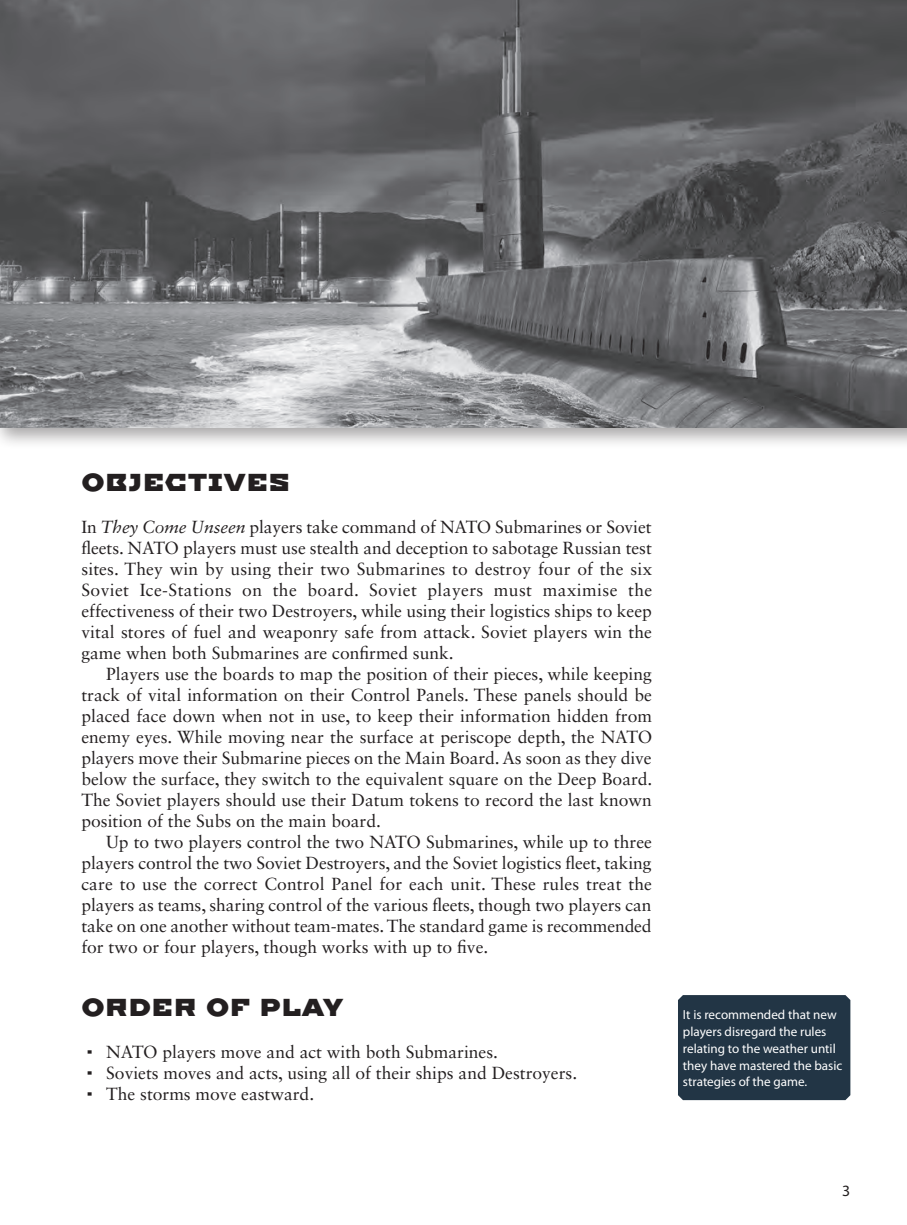
<style>
.page{position:relative;width:907px;height:1225px;background:#fff}
.page>*{position:absolute;margin:0;border:0;box-sizing:border-box;transform-origin:0 0}
.t1{font:24.5px "Imperial One";color:#231f20}
.t2{font:17.5px/21px "Sabon LT Std";color:#231f20;text-align:justify}
.t3{font:15.75px "Myriad Pro";color:#231f20}
.t4{font:13.12px/17px "Myriad Pro";color:#fff}
.s1{font-style:italic}
.s2{font-family:"Imperial One"}
</style>
<div class="page">
<div style="left:678px;top:995px;width:172px;height:105px;background:#223545"></div>
<div style="left:0;top:0;width:907px;height:450px;background:#231f20;opacity:.4"></div>
<img style="left:0;top:0;width:907px;height:428px">
<h1 class="t1" style="left:81px;top:465px;width:210px">OBJECTIVES</h1>
<p class="t2" style="left:81px;top:516px;width:572px">In <span class="s1">They Come Unseen</span> players take command of NATO Submarines or Soviet fleets. NATO players must use stealth and deception to sabotage Russian test sites. They win by using their two Submarines to destroy four of the six Soviet Ice-Stations on the board. Soviet players must maximise the effectiveness of their two Destroyers, while using their logistics ships to keep vital stores of fuel and weaponry safe from attack. Soviet players win the game when both Submarines are confirmed sunk.</p>
<p class="t2" style="left:81px;top:663px;width:573px;text-indent:25px">Players use the boards to map the position of their pieces, while keeping track of vital information on their Control Panels. These panels should be placed face down when not in use, to keep their information hidden from enemy eyes. While moving near the surface at periscope depth, the NATO players move their Submarine pieces on the Main Board. As soon as they dive below the surface, they switch to the equivalent square on the Deep Board.<br>The Soviet players should use their Datum tokens to record the last known position of the Subs on the main board.</p>
<p class="t2" style="left:81px;top:831px;width:572px;text-indent:25px">Up to two players control the two NATO Submarines, while up to three players control the two Soviet Destroyers, and the Soviet logistics fleet, taking care to use the correct Control Panel for each unit. These rules treat the players as teams, sharing control of the various fleets, though two players can take on one another without team-mates. The standard game is recommended for two or four players, though works with up to five.</p>
<h1 class="t1" style="left:81px;top:990px;width:264px">ORDER OF PLAY</h1>
<p class="t2" style="left:86px;top:1041px;width:492px;text-align:left"><span class="s2">·</span> NATO players move and act with both Submarines.<br><span class="s2">·</span> Soviets moves and acts, using all of their ships and Destroyers. <span class="s2">·</span> The storms move eastward.</p>
<p class="t4" style="left:683px;top:1005px;width:161px">It is recommended that new players disregard the rules relating to the weather until they have mastered the basic strategies of the game.</p>
<p class="t3" style="left:842px;top:1181px;width:10px">3</p>
</div>
